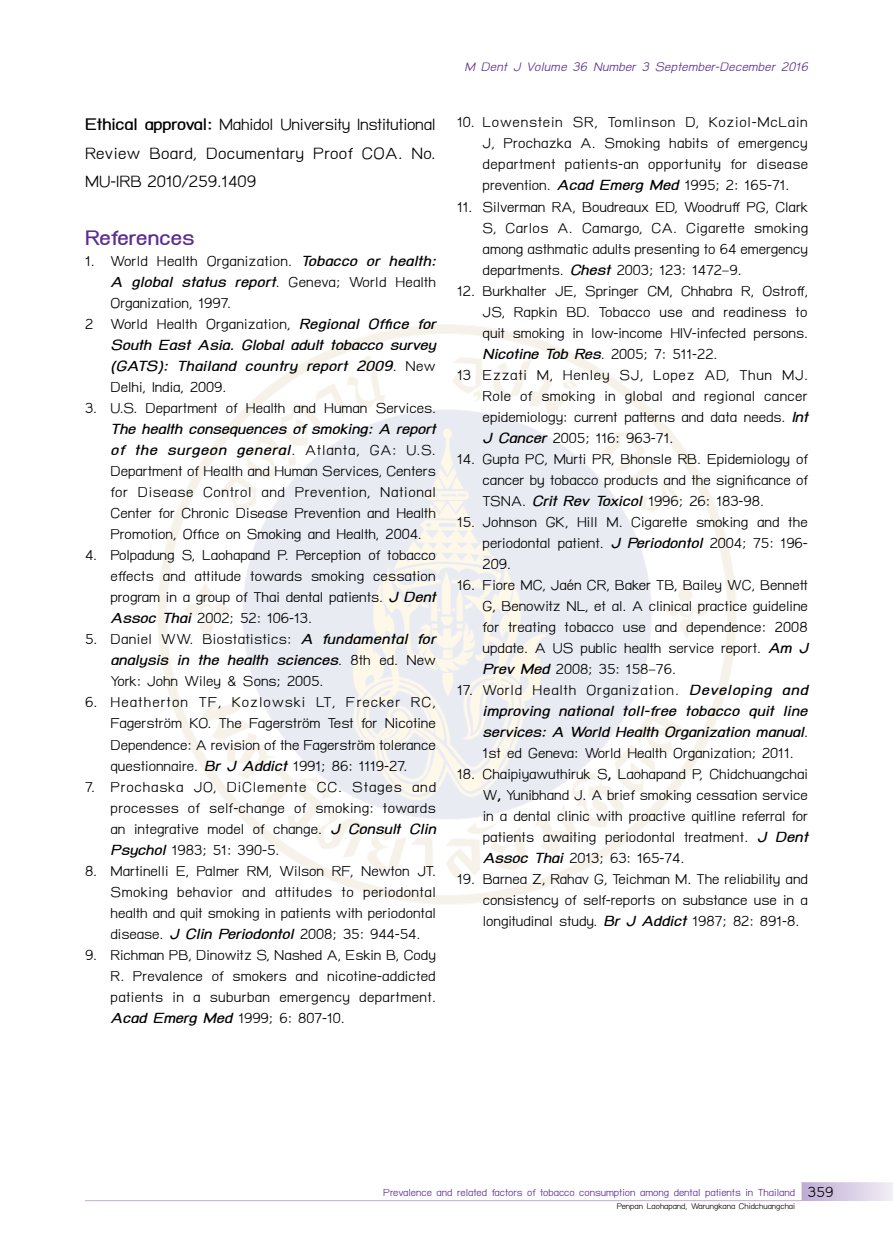
<style>
.page{position:relative;width:893px;height:1251px;background:#fff}
.page>*{position:absolute;margin:0;border:0;box-sizing:border-box;transform-origin:0 0}
.t1{font:700 30px "TH Baijam";color:#5c2d91}
.t2{font:24px/28.8px "TH Baijam";letter-spacing:.015em;color:#000;text-align:justify}
.t3{font:21px/21px "TH Baijam";color:#000;text-align:justify}
.t4{font:italic 700 21px/21px "TH Baijam";color:#000;text-align:justify}
.t5{font:21px "TH Baijam";letter-spacing:.035em;color:#000}
.t6{font:italic 18px "TH Baijam";letter-spacing:.015em;color:#5c2d91}
.t7{font:15px "TH Baijam";color:#5c2d91}
.t8{font:12px "TH Baijam";color:#000}
.s1{font-weight:700}
.s2{font-weight:700;font-style:italic}
.s3{font-weight:400;font-style:normal}
.s4{font-size:21px;color:#000}
</style>
<div class="page">
<svg style="left:801px;top:1182px;width:92px;height:18px;background:#d8cde4"></svg>
<hr style="left:85px;top:1199px;width:716px;height:1px;background:#5c2d91">
<p class="t2" style="left:85px;top:109px;width:352px"><span class="s1">Ethical approval:</span> Mahidol University Institutional Review Board, Documentary Proof COA. No.<br>MU-IRB 2010/259.1409</p>
<h1 class="t1" style="left:85px;top:221px;width:111px">References</h1>
<p class="t3" style="left:85px;top:250px;width:352px">1. World Health Organization. <span class="s2">Tobacco or health:</span></p>
<p class="t4" style="left:111px;top:271px;width:327px">A global status report<span class="s3">. Geneva; World Health</span></p>
<p class="t3" style="left:111px;top:292px;width:122px">Organization, 1997.</p>
<p class="t3" style="left:85px;top:313px;width:352px">2 World Health Organization, <span class="s2">Regional Office for</span></p>
<p class="t4" style="left:111px;top:334px;width:327px">South East Asia. Global adult tobacco survey</p>
<p class="t4" style="left:111px;top:355px;width:326px">(GATS): Thailand country report 2009<span class="s3">. New</span></p>
<p class="t3" style="left:111px;top:376px;width:117px">Delhi, India, 2009.</p>
<p class="t3" style="left:85px;top:397px;width:352px">3. U.S. Department of Health and Human Services.</p>
<p class="t3" style="left:111px;top:418px;width:327px"><span class="s2">The health consequences of smoking: A report of the surgeon general</span>. Atlanta, GA: U.S.<br>Department of Health and Human Services, Centers for Disease Control and Prevention, National Center for Chronic Disease Prevention and Health Promotion, Office on Smoking and Health, 2004.</p>
<p class="t3" style="left:111px;top:544px;width:327px;text-indent:-26px">4. Polpadung S, Laohapand P. Perception of tobacco effects and attitude towards smoking cessation program in a group of Thai dental patients. <span class="s2">J Dent Assoc Thai</span> 2002; 52: 106-13.</p>
<p class="t3" style="left:111px;top:628px;width:327px;text-indent:-26px">5. Daniel WW. Biostatistics: <span class="s2">A fundamental for analysis in the health sciences</span>. 8th ed. New York: John Wiley &amp; Sons; 2005.</p>
<p class="t3" style="left:111px;top:691px;width:327px;text-indent:-26px">6. Heatherton TF, Kozlowski LT, Frecker RC, Fagerström KO. The Fagerström Test for Nicotine Dependence: A revision of the Fagerström tolerance questionnaire. <span class="s2">Br J Addict</span> 1991; 86: 1119-27.</p>
<p class="t3" style="left:111px;top:775px;width:327px;text-indent:-26px">7. Prochaska JO, DiClemente CC. Stages and processes of self-change of smoking: towards an integrative model of change. <span class="s2">J Consult Clin Psychol</span> 1983; 51: 390-5.</p>
<p class="t3" style="left:111px;top:859px;width:327px;text-indent:-26px">8. Martinelli E, Palmer RM, Wilson RF, Newton JT.<br>Smoking behavior and attitudes to periodontal health and quit smoking in patients with periodontal disease. <span class="s2">J Clin Periodontol</span> 2008; 35: 944-54.</p>
<p class="t3" style="left:111px;top:943px;width:327px;text-indent:-26px">9. Richman PB, Dinowitz S, Nashed A, Eskin B, Cody R. Prevalence of smokers and nicotine-addicted patients in a suburban emergency department.<br><span class="s2">Acad Emerg Med</span> 1999; 6: 807-10.</p>
<p class="t6" style="left:464px;top:57px;width:345px">M Dent J Volume 36 Number 3 September-December 2016</p>
<p class="t3" style="left:483px;top:112px;width:327px;text-indent:-26px">10. Lowenstein SR, Tomlinson D, Koziol-McLain J, Prochazka A. Smoking habits of emergency department patients-an opportunity for disease prevention. <span class="s2">Acad Emerg Med</span> 1995; 2: 165-71.</p>
<p class="t3" style="left:483px;top:196px;width:327px;text-indent:-26px">11. Silverman RA, Boudreaux ED, Woodruff PG, Clark S, Carlos A. Camargo, CA. Cigarette smoking among asthmatic adults presenting to 64 emergency departments. <span class="s2">Chest</span> 2003; 123: 1472–9.</p>
<p class="t3" style="left:457px;top:280px;width:352px">12. Burkhalter JE, Springer CM, Chhabra R, Ostroff,</p>
<p class="t3" style="left:483px;top:301px;width:326px">JS, Rapkin BD. Tobacco use and readiness to</p>
<p class="t3" style="left:483px;top:322px;width:327px">quit smoking in low-income HIV-infected persons.</p>
<p class="t3" style="left:483px;top:343px;width:236px"><span class="s2">Nicotine Tob Res</span>. 2005; 7: 511-22.</p>
<p class="t5" style="left:457px;top:363px;width:352px">13 Ezzati M, Henley SJ, Lopez AD, Thun MJ.</p>
<p class="t3" style="left:483px;top:385px;width:327px">Role of smoking in global and regional cancer</p>
<p class="t3" style="left:483px;top:406px;width:327px">epidemiology: current patterns and data needs. <span class="s2">Int</span></p>
<p class="t3" style="left:483px;top:427px;width:192px"><span class="s2">J Cancer</span> 2005; 116: 963-71.</p>
<p class="t3" style="left:483px;top:448px;width:327px;text-indent:-26px">14. Gupta PC, Murti PR, Bhonsle RB. Epidemiology of cancer by tobacco products and the significance of TSNA. <span class="s2">Crit Rev Toxicol</span> 1996; 26: 183-98.</p>
<p class="t3" style="left:483px;top:511px;width:327px;text-indent:-26px">15. Johnson GK, Hill M. Cigarette smoking and the periodontal patient. <span class="s2">J Periodontol</span> 2004; 75: 196- 209.</p>
<p class="t3" style="left:483px;top:574px;width:327px;text-indent:-26px">16. Fiore MC, Jaén CR, Baker TB, Bailey WC, Bennett G, Benowitz NL, et al. A clinical practice guideline for treating tobacco use and dependence: 2008 update. A US public health service report. <span class="s2">Am J Prev Med</span> 2008; 35: 158–76.</p>
<p class="t4" style="left:483px;top:679px;width:327px;text-indent:-26px"><span class="s3">17. World Health Organization.</span> Developing and improving national toll-free tobacco quit line services: A World Health Organization manual<span class="s3">.<br>1st ed Geneva: World Health Organization; 2011.</span></p>
<p class="t3" style="left:483px;top:763px;width:327px;text-indent:-26px">18. Chaipiyawuthiruk S<span class="s1">,</span> Laohapand P, Chidchuangchai W<span class="s1">,</span> Yunibhand J. A brief smoking cessation service in a dental clinic with proactive quitline referral for patients awaiting periodontal treatment. <span class="s2">J Dent Assoc Thai</span> 2013; 63: 165-74.</p>
<p class="t3" style="left:483px;top:868px;width:327px;text-indent:-26px">19. Barnea Z, Rahav G, Teichman M. The reliability and consistency of self-reports on substance use in a longitudinal study. <span class="s2">Br J Addict</span> 1987; 82: 891-8.</p>
<p class="t7" style="left:383px;top:1183px;width:452px">Prevalence and related factors of tobacco consumption among dental patients in Thailand <span class="s4">359</span></p>
<p class="t8" style="left:617px;top:1199px;width:180px">Penpan Laohapand, Warungkana Chidchuangchai</p>
</div>
